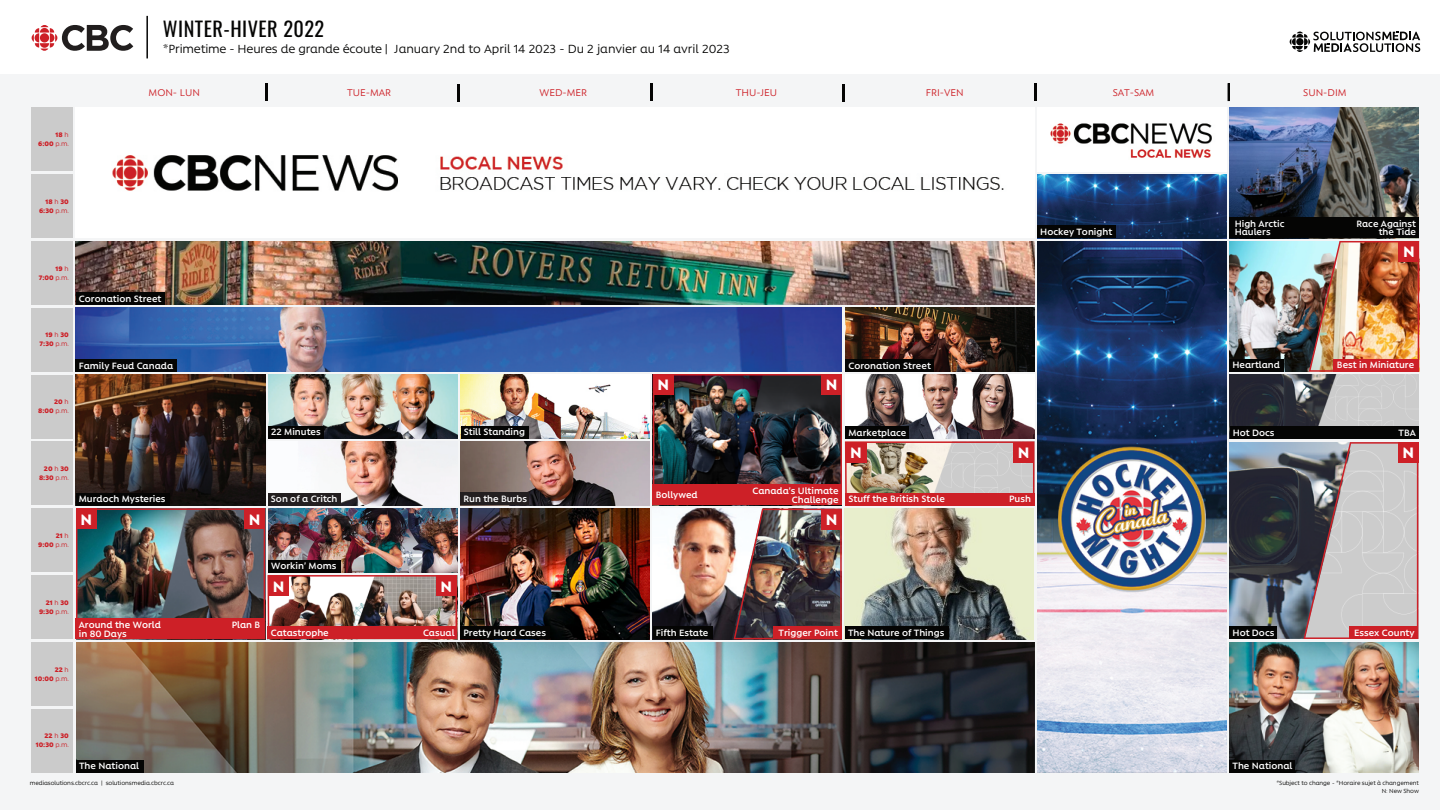
<style>
.page{position:relative;width:1440px;height:810px;background:#fff}
.page>*{position:absolute;margin:0;border:0;box-sizing:border-box;transform-origin:0 0}
.t1{font:20.25px "Oswald";letter-spacing:.025em;color:#050504}
.t2{font:800 17.4px "Rawson Alt";color:#fff}
.t3{font:13.5px "Rawson Alt";color:#050504}
.t4{font:11.25px "Rawson Alt";color:#cd2027}
.t5{font:600 10.5px/8.2px "Rawson Alt";color:#fff;text-align:right}
.t6{font:900 7.5px/9px "Rawson Alt";color:#cd2027;text-align:right}
.t7{font:6.75px/8.1px "Rawson Alt";letter-spacing:-.01em;color:#050504;text-align:right}
.s1{font-weight:400}
</style>
<div class="page">
<div style="left:0;top:74px;width:1440px;height:736px;background:#f4f5f6"></div>
<svg style="left:266px;top:83px;width:2px;height:18px"></svg>
<svg style="left:458px;top:84px;width:2px;height:18px"></svg>
<svg style="left:650px;top:83px;width:2px;height:18px"></svg>
<hr style="left:842px;top:84px;width:3px;height:18px;background:#050504">
<svg style="left:1035px;top:83px;width:2px;height:18px"></svg>
<svg style="left:1228px;top:83px;width:2px;height:18px"></svg>
<div style="left:31px;top:107px;width:42px;height:64px;background:#cbcbcb"></div>
<div style="left:31px;top:241px;width:42px;height:64px;background:#cbcbcb"></div>
<div style="left:31px;top:375px;width:42px;height:64px;background:#cbcbcb"></div>
<div style="left:31px;top:174px;width:42px;height:64px;background:#cbcbcb"></div>
<div style="left:31px;top:308px;width:42px;height:64px;background:#cbcbcb"></div>
<div style="left:31px;top:442px;width:42px;height:63px;background:#cbcbcb"></div>
<div style="left:31px;top:508px;width:42px;height:64px;background:#cbcbcb"></div>
<div style="left:31px;top:575px;width:42px;height:64px;background:#cbcbcb"></div>
<div style="left:31px;top:642px;width:42px;height:64px;background:#cbcbcb"></div>
<div style="left:31px;top:709px;width:42px;height:63px;background:#cbcbcb"></div>
<svg style="left:1290px;top:32px;width:130px;height:20px"></svg>
<hr style="left:146px;top:16px;width:2px;height:42px;background:#050504">
<svg style="left:32px;top:25px;width:101px;height:26px"></svg>
<img style="left:1230px;top:375px;width:189px;height:51px">
<img style="left:76px;top:642px;width:958px;height:131px">
<img style="left:75px;top:107px;width:959px;height:131px">
<img style="left:1037px;top:174px;width:189px;height:64px">
<img style="left:1037px;top:107px;width:189px;height:64px">
<img style="left:1230px;top:108px;width:189px;height:110px">
<img style="left:76px;top:375px;width:189px;height:130px">
<img style="left:845px;top:308px;width:189px;height:64px">
<img style="left:268px;top:375px;width:189px;height:63px">
<img style="left:340px;top:441px;width:82px;height:64px">
<img style="left:461px;top:374px;width:189px;height:64px">
<img style="left:460px;top:441px;width:190px;height:64px">
<img style="left:460px;top:508px;width:189px;height:131px">
<img style="left:1229px;top:642px;width:190px;height:131px">
<img style="left:76px;top:241px;width:958px;height:64px">
<img style="left:76px;top:308px;width:766px;height:64px">
<img style="left:1037px;top:241px;width:189px;height:532px">
<img style="left:1229px;top:241px;width:80px;height:131px">
<img style="left:1230px;top:442px;width:189px;height:197px">
<div style="left:76px;top:760px;width:68px;height:13px;background:#050504"></div>
<div style="left:1037px;top:226px;width:79px;height:12px;background:#050504"></div>
<div style="left:76px;top:292px;width:89px;height:13px;background:#050504"></div>
<div style="left:268px;top:426px;width:56px;height:12px;background:#050504"></div>
<div style="left:268px;top:493px;width:73px;height:12px;background:#231f20"></div>
<div style="left:76px;top:359px;width:101px;height:13px;background:#050504"></div>
<div style="left:76px;top:493px;width:94px;height:12px;background:#050504"></div>
<div style="left:460px;top:627px;width:89px;height:12px;background:#050504"></div>
<div style="left:845px;top:359px;width:89px;height:13px;background:#050504"></div>
<div style="left:1229px;top:627px;width:48px;height:12px;background:#050504"></div>
<div style="left:1229px;top:218px;width:190px;height:20px;background:#050504"></div>
<div style="left:1229px;top:760px;width:66px;height:12px;background:#050504"></div>
<img style="left:76px;top:508px;width:381px;height:131px">
<div style="left:268px;top:560px;width:73px;height:12px;background:#050504"></div>
<div style="left:268px;top:627px;width:189px;height:12px;background:#cd2027"></div>
<div style="left:461px;top:426px;width:68px;height:12px;background:#050504"></div>
<div style="left:460px;top:493px;width:69px;height:12px;background:#231f20"></div>
<div style="left:76px;top:619px;width:189px;height:20px;background:#cd2027"></div>
<img style="left:653px;top:374px;width:381px;height:265px">
<div style="left:773px;top:627px;width:69px;height:12px;background:#cd2027"></div>
<div style="left:1229px;top:359px;width:55px;height:12px;background:#050504"></div>
<img style="left:1309px;top:241px;width:110px;height:131px">
<div style="left:1333px;top:359px;width:86px;height:12px;background:#cd2027"></div>
<div style="left:1230px;top:426px;width:189px;height:13px;background:#050504"></div>
<div style="left:1398px;top:442px;width:21px;height:21px;background:#cd2027"></div>
<svg style="left:1303px;top:442px;width:115px;height:197px;background:#b2acae"></svg>
<div style="left:1350px;top:627px;width:68px;height:12px;background:#cd2027"></div>
<h1 class="t1" style="left:163px;top:10px;width:163px">WINTER-HIVER 2022</h1>
<p class="t3" style="left:163px;top:42px;width:568px">*Primetime - Heures de grande écoute | January 2nd to April 14 2023 - Du 2 janvier au 14 avril 2023</p>
<p class="t6" style="left:38px;top:130px;width:32px">18 <span class="s1">h<br></span>6:00 <span class="s1">p.m.</span></p>
<p class="t4" style="left:149px;top:87px;width:53px">MON- LUN</p>
<p class="t4" style="left:347px;top:87px;width:46px">TUE-MAR</p>
<p class="t4" style="left:540px;top:87px;width:49px">WED-MER</p>
<p class="t4" style="left:736px;top:87px;width:43px">THU-JEU</p>
<p class="t4" style="left:926px;top:87px;width:39px">FRI-VEN</p>
<p class="t4" style="left:1113px;top:87px;width:43px">SAT-SAM</p>
<p class="t4" style="left:1303px;top:87px;width:45px">SUN-DIM</p>
<p class="t6" style="left:39px;top:197px;width:31px">18 <span class="s1">h</span> 30<br>6:30 <span class="s1">p.m.</span></p>
<p class="t6" style="left:39px;top:264px;width:32px">19 <span class="s1">h<br></span>7:00 <span class="s1">p.m.</span></p>
<p class="t5" style="left:79px;top:294px;width:84px">Coronation Street</p>
<p class="t5" style="left:1040px;top:227px;width:74px">Hockey Tonight</p>
<p class="t5" style="left:1235px;top:219px;width:51px;text-align:left">High Arctic<br>Haulers</p>
<p class="t5" style="left:1356px;top:219px;width:61px">Race Against the Tide</p>
<h2 class="t2" style="left:1403px;top:242px;width:13px">N</h2>
<p class="t6" style="left:40px;top:330px;width:31px">19 <span class="s1">h</span> 30<br>7:30 <span class="s1">p.m.</span></p>
<p class="t5" style="left:79px;top:361px;width:96px">Family Feud Canada</p>
<p class="t6" style="left:38px;top:397px;width:32px">20 <span class="s1">h<br></span>8:00 <span class="s1">p.m.</span></p>
<p class="t6" style="left:39px;top:464px;width:31px">20 <span class="s1">h</span> 30<br>8:30 <span class="s1">p.m.</span></p>
<p class="t6" style="left:38px;top:531px;width:32px">21 <span class="s1">h<br></span>9:00 <span class="s1">p.m.</span></p>
<p class="t5" style="left:79px;top:495px;width:88px">Murdoch Mysteries</p>
<h2 class="t2" style="left:81px;top:510px;width:13px">N</h2>
<h2 class="t2" style="left:249px;top:510px;width:13px">N</h2>
<p class="t6" style="left:39px;top:598px;width:31px">21 <span class="s1">h</span> 30<br>9:30 <span class="s1">p.m.</span></p>
<p class="t5" style="left:79px;top:620px;width:84px;line-height:9px;text-align:left">Around the World in 80 Days</p>
<p class="t5" style="left:232px;top:620px;width:30px">Plan B</p>
<p class="t6" style="left:35px;top:665px;width:36px">22 <span class="s1">h<br></span>10:00 <span class="s1">p.m.</span></p>
<p class="t5" style="left:271px;top:428px;width:51px">22 Minutes</p>
<p class="t5" style="left:271px;top:495px;width:68px">Son of a Critch</p>
<p class="t5" style="left:464px;top:428px;width:63px">Still Standing</p>
<p class="t5" style="left:463px;top:495px;width:65px">Run the Burbs</p>
<p class="t5" style="left:271px;top:562px;width:67px">Workin’ Moms</p>
<h2 class="t2" style="left:273px;top:577px;width:13px">N</h2>
<h2 class="t2" style="left:440px;top:577px;width:13px">N</h2>
<h2 class="t2" style="left:657px;top:375px;width:13px">N</h2>
<h2 class="t2" style="left:826px;top:375px;width:13px">N</h2>
<p class="t5" style="left:848px;top:361px;width:84px">Coronation Street</p>
<p class="t5" style="left:656px;top:491px;width:43px">Bollywed</p>
<p class="t5" style="left:752px;top:486px;width:88px;line-height:9px">Canada’s Ultimate<br>Challenge</p>
<h2 class="t2" style="left:826px;top:510px;width:13px">N</h2>
<p class="t5" style="left:848px;top:428px;width:60px">Marketplace</p>
<h2 class="t2" style="left:850px;top:443px;width:13px">N</h2>
<h2 class="t2" style="left:1018px;top:443px;width:13px">N</h2>
<p class="t5" style="left:848px;top:495px;width:98px">Stuff the British Stole</p>
<p class="t5" style="left:1009px;top:495px;width:23px">Push</p>
<p class="t5" style="left:1232px;top:361px;width:49px">Heartland</p>
<p class="t5" style="left:1337px;top:361px;width:79px">Best in Miniature</p>
<p class="t5" style="left:1233px;top:428px;width:43px">Hot Docs</p>
<p class="t5" style="left:1399px;top:428px;width:19px">TBA</p>
<h2 class="t2" style="left:1402px;top:443px;width:13px">N</h2>
<p class="t5" style="left:271px;top:629px;width:59px">Catastrophe</p>
<p class="t5" style="left:463px;top:629px;width:84px">Pretty Hard Cases</p>
<p class="t5" style="left:656px;top:629px;width:54px">Fifth Estate</p>
<p class="t5" style="left:848px;top:629px;width:98px">The Nature of Things</p>
<p class="t5" style="left:779px;top:629px;width:61px">Trigger Point</p>
<p class="t5" style="left:423px;top:629px;width:33px">Casual</p>
<p class="t5" style="left:1354px;top:628px;width:62px">Essex County</p>
<p class="t5" style="left:1233px;top:628px;width:43px">Hot Docs</p>
<p class="t6" style="left:36px;top:732px;width:35px">22 <span class="s1">h</span> 30<br>10:30 <span class="s1">p.m.</span></p>
<p class="t5" style="left:79px;top:762px;width:61px">The National</p>
<p class="t5" style="left:1233px;top:762px;width:61px">The National</p>
<p class="t7" style="left:30px;top:779px;width:146px">mediasolutions.cbcrc.ca | solutionsmedia.cbcrc.ca</p>
<p class="t7" style="left:1277px;top:779px;width:144px">*Subject to change - *Horaire sujet à changement<br>N: New Show</p>
</div>
